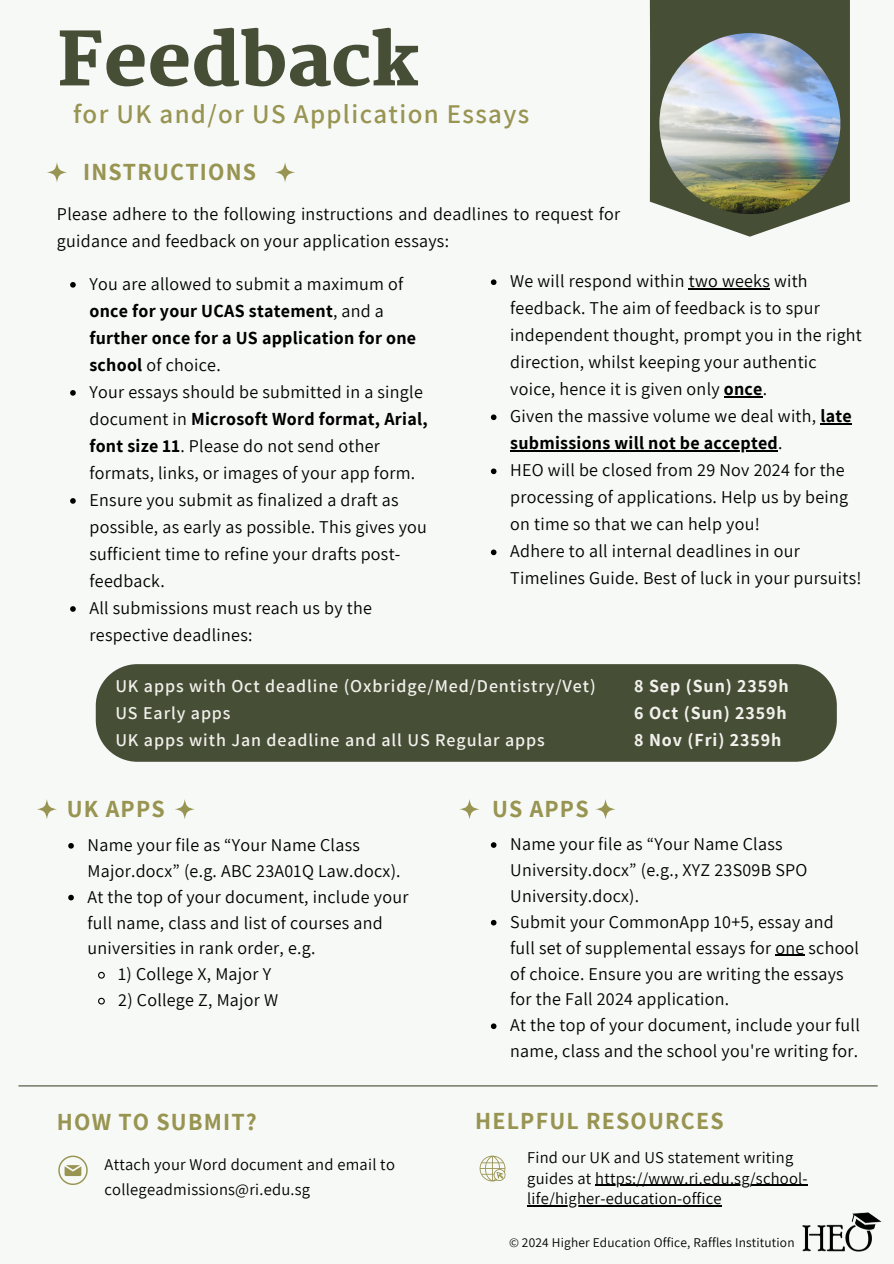
<style>
.page{position:relative;width:894px;height:1264px;background:#fff}
.page>*{position:absolute;margin:0;border:0;box-sizing:border-box;transform-origin:0 0}
.t1{font:800 72.45px "Martel";color:#464e36}
.t2{font:600 27px "Assistant";letter-spacing:.05em;color:#989451}
.t3{font:700 24px "Assistant";letter-spacing:.05em;color:#989451}
.t4{font:18px/27px "Assistant";letter-spacing:.015em;color:#000}
.t5{font:700 18px/27px "Assistant";letter-spacing:.015em;color:#000}
.t6{font:600 18px/27px "Assistant";letter-spacing:.05em;color:#f2f1ec}
.t7{font:700 18px/27px "Assistant";letter-spacing:.05em;color:#f2f1ec;text-align:justify}
.t8{font:16.5px/20.2px "Assistant";letter-spacing:.015em;color:#000}
.t9{font:13.35px "Assistant";letter-spacing:.015em;color:#000}
.s1{font-weight:400}
.s2{font-weight:700}
</style>
<div class="page">
<div style="left:0;top:0;width:893px;height:1263px;background:#f7f9f7"></div>
<svg style="left:649px;top:0;width:200px;height:237px;fill:#464e36"></svg>
<img style="left:659px;top:33px;width:181px;height:181px;border-radius:50%">
<svg style="left:58px;top:1155px;width:29px;height:29px"></svg>
<svg style="left:479px;top:1155px;width:26px;height:26px"></svg>
<svg style="left:47px;top:162px;width:20px;height:20px"></svg>
<svg style="left:275px;top:162px;width:20px;height:20px"></svg>
<svg style="left:37px;top:799px;width:20px;height:20px"></svg>
<svg style="left:175px;top:799px;width:20px;height:20px"></svg>
<svg style="left:459px;top:799px;width:20px;height:20px"></svg>
<svg style="left:595px;top:799px;width:20px;height:20px"></svg>
<hr style="left:595px;top:1184px;width:212px;height:1px;background:#000">
<hr style="left:527px;top:1204px;width:194px;height:2px;background:#000">
<img style="left:802px;top:1212px;width:80px;height:40px">
<hr style="left:18px;top:1085px;width:859px;height:1px;background:#464e36">
<svg style="left:70px;top:282px;width:6px;height:5px"></svg>
<svg style="left:70px;top:390px;width:6px;height:5px"></svg>
<svg style="left:70px;top:498px;width:6px;height:5px"></svg>
<svg style="left:70px;top:606px;width:6px;height:5px"></svg>
<svg style="left:68px;top:843px;width:6px;height:5px"></svg>
<svg style="left:68px;top:894px;width:6px;height:6px"></svg>
<svg style="left:98px;top:971px;width:7px;height:8px"></svg>
<svg style="left:98px;top:997px;width:7px;height:8px"></svg>
<svg style="left:490px;top:842px;width:6px;height:5px"></svg>
<svg style="left:490px;top:919px;width:6px;height:6px"></svg>
<svg style="left:775px;top:954px;width:29px;height:1px"></svg>
<svg style="left:490px;top:1023px;width:6px;height:6px"></svg>
<svg style="left:490px;top:279px;width:6px;height:6px"></svg>
<hr style="left:688px;top:288px;width:82px;height:1px;background:#000">
<hr style="left:723px;top:396px;width:39px;height:1px;background:#000">
<svg style="left:490px;top:414px;width:6px;height:6px"></svg>
<hr style="left:820px;top:423px;width:31px;height:1px;background:#000">
<hr style="left:510px;top:450px;width:267px;height:1px;background:#000">
<svg style="left:490px;top:468px;width:6px;height:6px"></svg>
<svg style="left:490px;top:549px;width:6px;height:6px"></svg>
<div style="left:96px;top:664px;width:740px;height:97px;background:#464e36"></div>
<p class="t1" style="left:57px;top:18px;width:363px">Feedback</p>
<p class="t2" style="left:73px;top:95px;width:457px">for UK and/or US Application Essays</p>
<h2 class="t3" style="left:83px;top:155px;width:174px">INSTRUCTIONS</h2>
<p class="t4" style="left:57px;top:200px;width:564px">Please adhere to the following instructions and deadlines to request for guidance and feedback on your application essays:</p>
<p class="t5" style="left:89px;top:270px;width:328px"><span class="s1">You are allowed to submit a maximum of </span>once for your UCAS statement<span class="s1">, and a </span>further once for a US application for one school <span class="s1">of choice.</span></p>
<p class="t4" style="left:89px;top:378px;width:339px">Your essays should be submitted in a single document in <span class="s2">Microsoft Word format, Arial, font size 11</span>. Please do not send other formats, links, or images of your app form.</p>
<p class="t4" style="left:89px;top:486px;width:339px">Ensure you submit as finalized a draft as possible, as early as possible. This gives you sufficient time to refine your drafts post&shy;feedback.</p>
<p class="t4" style="left:89px;top:594px;width:284px">All submissions must reach us by the respective deadlines:</p>
<p class="t4" style="left:510px;top:267px;width:353px">We will respond within two weeks with feedback. The aim of feedback is to spur independent thought, prompt you in the right direction, whilst keeping your authentic voice, hence it is given only <span class="s2">once</span>.</p>
<p class="t4" style="left:510px;top:402px;width:343px">Given the massive volume we deal with, <span class="s2">late</span></p>
<h3 class="t4" style="left:510px;top:429px;width:339px"><span class="s2">submissions will not be accepted</span>.<br>HEO will be closed from 29 Nov 2024 for the processing of applications. Help us by being</h3>
<p class="t4" style="left:510px;top:510px;width:353px">on time so that we can help you!<br>Adhere to all internal deadlines in our<br>Timelines Guide. Best of luck in your pursuits!</p>
<p class="t6" style="left:115px;top:672px;width:482px">UK apps with Oct deadline (Oxbridge/Med/Dentistry/Vet)<br>US Early apps<br>UK apps with Jan deadline and all US Regular apps</p>
<p class="t7" style="left:634px;top:672px;width:156px">8 Sep (Sun) 2359h 6 Oct (Sun) 2359h 8 Nov (Fri) 2359h</p>
<p class="t3" style="left:67px;top:792px;width:99px">UK APPS</p>
<h4 class="t4" style="left:88px;top:831px;width:314px;line-height:25.8px">Name your file as “Your Name Class<br>Major.docx” (e.g. ABC 23A01Q Law.docx).</h4>
<h4 class="t4" style="left:88px;top:883px;width:322px;line-height:25.8px">At the top of your document, include your full name, class and list of courses and universities in rank order, e.g.</h4>
<p class="t4" style="left:118px;top:960px;width:154px">1) College X, Major Y</p>
<h3 class="t4" style="left:118px;top:986px;width:161px">2) College Z, Major W</h3>
<h3 class="t3" style="left:492px;top:792px;width:98px">US APPS</h3>
<p class="t4" style="left:510px;top:830px;width:299px;line-height:25.8px">Name your file as “Your Name Class<br>University.docx” (e.g., XYZ 23S09B SPO<br>University.docx).</p>
<p class="t4" style="left:510px;top:908px;width:350px;line-height:25.8px">Submit your CommonApp 10+5, essay and full set of supplemental essays for one school of choice. Ensure you are writing the essays for the Fall 2024 application.</p>
<p class="t4" style="left:510px;top:1011px;width:351px;line-height:25.8px">At the top of your document, include your full name, class and the school you're writing for.</p>
<p class="t3" style="left:57px;top:1105px;width:201px">HOW TO SUBMIT?</p>
<p class="t3" style="left:475px;top:1104px;width:250px">HELPFUL RESOURCES</p>
<p class="t8" style="left:104px;top:1151px;width:292px;line-height:24.8px">Attach your Word document and email to collegeadmissions@ri.edu.sg</p>
<p class="t8" style="left:527px;top:1147px;width:282px">Find our UK and US statement writing guides at https://www.ri.edu.sg/school-</p>
<h5 class="t8" style="left:527px;top:1187px;width:196px">life/higher-education-office</h5>
<h3 class="t9" style="left:509px;top:1233px;width:287px">© 2024 Higher Education Office, Raffles Institution</h3>
</div>
